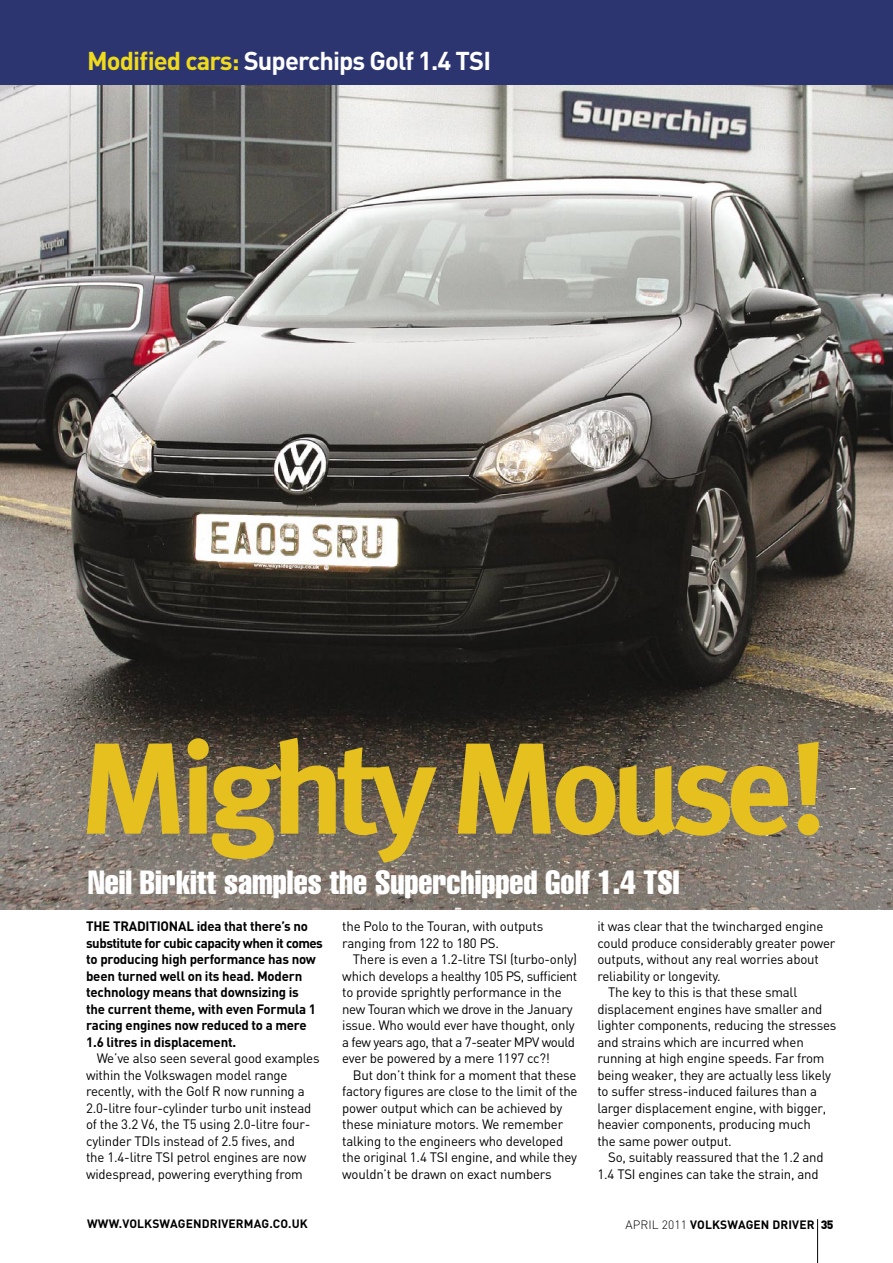
<style>
.page{position:relative;width:893px;height:1263px;background:#fff}
.page>*{position:absolute;margin:0;border:0;box-sizing:border-box;transform-origin:0 0}
.Head{font:700 129.45px "Meta Plus";letter-spacing:-.06em;color:#e6c01f}
.Standfirst{font:extra-condensed 33px "Helvetica";color:#fff}
.t1{font:700 25.5px "DIN";letter-spacing:-.035em;color:#fff}
.Body_1{font:13.5px/16.5px "DIN";letter-spacing:-.015em;color:#000}
.First_para{font:700 13.5px/16.5px "DIN";letter-spacing:-.015em;color:#000}
.t2{font:700 12px "DIN";letter-spacing:.01em;color:#000}
.s1{color:#efda1b}
.s2{font-weight:300}
.s3{font-weight:900}
</style>
<div class="page">
<img style="left:0;top:85px;width:893px;height:824px">
<hr style="left:817px;top:1219px;width:1px;height:44px;background:#000">
<div style="left:0;top:0;width:893px;height:85px;background:#2c3570"></div>
<p class="t1" style="left:87px;top:44px;width:405px"><span class="s1">Modified cars:</span> Superchips Golf 1.4 TSI</p>
<p class="Head" style="left:79px;top:714px;width:751px">Mighty Mouse!</p>
<p class="Standfirst" style="left:88px;top:861px;width:593px">Neil Birkitt samples the Superchipped Golf 1.4 TSI</p>
<p class="First_para" style="left:86px;top:918px;width:238px">THE TRADITIONAL idea that there’s no substitute for cubic capacity when it comes to producing high performance has now been turned well on its head. Modern technology means that downsizing is<br>the current theme, with even Formula 1 racing engines now reduced to a mere 1.6 litres in displacement.</p>
<p class="Body_1" style="left:86px;top:1050px;width:235px;text-indent:11px">We’ve also seen several good examples within the Volkswagen model range recently, with the Golf R now running a 2.0-litre four-cylinder turbo unit instead of the 3.2 V6, the T5 using 2.0-litre four&shy;cylinder TDIs instead of 2.5 fives, and<br>the 1.4-litre TSI petrol engines are now widespread, powering everything from</p>
<p class="Body_1" style="left:342px;top:918px;width:202px">the Polo to the Touran, with outputs ranging from 122 to 180 PS.</p>
<p class="Body_1" style="left:342px;top:951px;width:236px;text-indent:11px">There is even a 1.2-litre TSI (turbo-only) which develops a healthy 105 PS, sufficient to provide sprightly performance in the new Touran which we drove in the January issue. Who would ever have thought, only a few years ago, that a 7-seater MPV would ever be powered by a mere 1197 cc?!</p>
<p class="Body_1" style="left:342px;top:1066px;width:237px;text-indent:11px">But don’t think for a moment that these factory figures are close to the limit of the power output which can be achieved by these miniature motors. We remember talking to the engineers who developed the original 1.4 TSI engine, and while they wouldn’t be drawn on exact numbers</p>
<p class="Body_1" style="left:597px;top:918px;width:239px">it was clear that the twincharged engine could produce considerably greater power outputs, without any real worries about reliability or longevity.</p>
<p class="Body_1" style="left:597px;top:984px;width:240px;text-indent:11px">The key to this is that these small displacement engines have smaller and lighter components, reducing the stresses and strains which are incurred when running at high engine speeds. Far from being weaker, they are actually less likely to suffer stress-induced failures than a larger displacement engine, with bigger, heavier components, producing much<br>the same power output.</p>
<p class="Body_1" style="left:597px;top:1149px;width:228px;text-indent:11px">So, suitably reassured that the 1.2 and<br>1.4 TSI engines can take the strain, and</p>
<p class="t2" style="left:87px;top:1216px;width:222px">WWW.VOLKSWAGENDRIVERMAG.CO.UK</p>
<p class="t2" style="left:625px;top:1217px;width:210px"><span class="s2">APRIL 2011</span> VOLKSWAGEN DRIVER <span class="s3">35</span></p>
</div>
